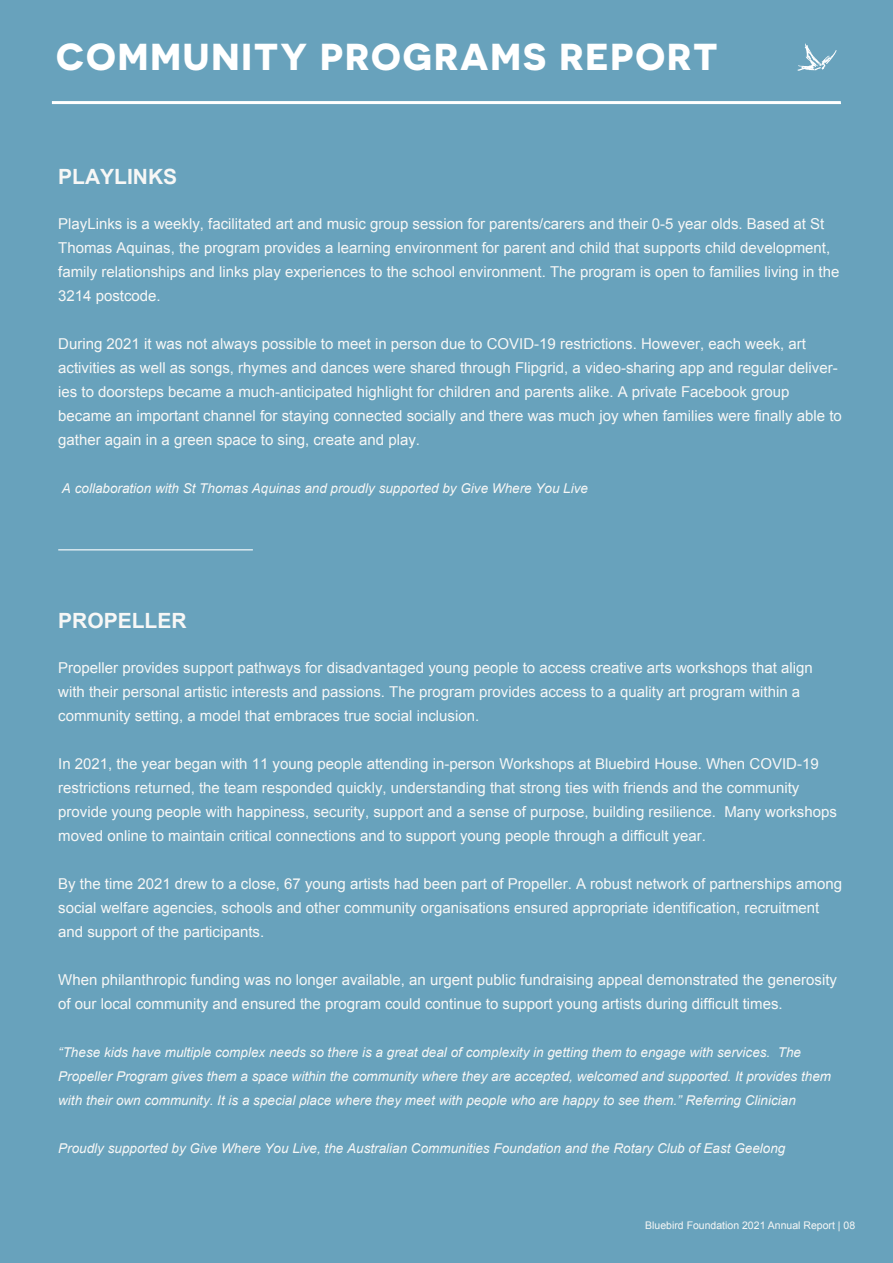
<style>
.page{position:relative;width:893px;height:1263px;background:#68a2bc}
.page>*{position:absolute;margin:0;border:0;box-sizing:border-box;transform-origin:0 0}
.t1{font:700 37.5px "Novecentosanswide";letter-spacing:.05em;color:#fff}
.t2{font:700 21px "Arial";color:#f7f7f6}
.t3{font:15px/24px "Arial";color:#f7f7f6}
.t4{font:italic 13.5px/24px "Arial";color:#f7f7f6}
.t5{font:10.5px "Arial";color:#f7f7f6}
</style>
<div class="page">
<svg style="left:52px;top:101px;width:789px;height:3px;background:#fafcfd"></svg>
<svg style="left:797px;top:44px;width:40px;height:27px"></svg>
<hr style="left:58px;top:549px;width:195px;height:1px;background:#fff">
<h1 class="t1" style="left:56px;top:34px;width:663px">COMMUNITY PROGRAMS REPORT</h1>
<h2 class="t2" style="left:58px;top:163px;width:121px">PLAYLINKS</h2>
<p class="t3" style="left:58px;top:211px;width:783px">PlayLinks is a weekly, facilitated art and music group session for parents/carers and their 0-5 year olds. Based at St Thomas Aquinas, the program provides a learning environment for parent and child that supports child development, family relationships and links play experiences to the school environment. The program is open to families living in the 3214 postcode.</p>
<p class="t3" style="left:58px;top:331px;width:785px">During 2021 it was not always possible to meet in person due to COVID-19 restrictions. However, each week, art activities as well as songs, rhymes and dances were shared through Flipgrid, a video-sharing app and regular deliver&shy;ies to doorsteps became a much-anticipated highlight for children and parents alike. A private Facebook group became an important channel for staying connected socially and there was much joy when families were finally able to gather again in a green space to sing, create and play.</p>
<p class="t4" style="left:62px;top:476px;width:527px">A collaboration with St Thomas Aquinas and proudly supported by Give Where You Live</p>
<h2 class="t2" style="left:58px;top:607px;width:130px">PROPELLER</h2>
<p class="t3" style="left:58px;top:655px;width:756px">Propeller provides support pathways for disadvantaged young people to access creative arts workshops that align with their personal artistic interests and passions. The program provides access to a quality art program within a community setting, a model that embraces true social inclusion.</p>
<p class="t3" style="left:58px;top:751px;width:780px">In 2021, the year began with 11 young people attending in-person Workshops at Bluebird House. When COVID-19 restrictions returned, the team responded quickly, understanding that strong ties with friends and the community provide young people with happiness, security, support and a sense of purpose, building resilience. Many workshops moved online to maintain critical connections and to support young people through a difficult year.</p>
<p class="t3" style="left:58px;top:871px;width:785px">By the time 2021 drew to a close, 67 young artists had been part of Propeller. A robust network of partnerships among social welfare agencies, schools and other community organisations ensured appropriate identification, recruitment and support of the participants.</p>
<p class="t3" style="left:58px;top:967px;width:780px">When philanthropic funding was no longer available, an urgent public fundraising appeal demonstrated the generosity of our local community and ensured the program could continue to support young artists during difficult times.</p>
<p class="t4" style="left:58px;top:1040px;width:774px">“These kids have multiple complex needs so there is a great deal of complexity in getting them to engage with services. The<br>Propeller Program gives them a space within the community where they are accepted, welcomed and supported. It provides them with their own community. It is a special place where they meet with people who are happy to see them.” Referring Clinician</p>
<p class="t4" style="left:58px;top:1136px;width:729px">Proudly supported by Give Where You Live, the Australian Communities Foundation and the Rotary Club of East Geelong</p>
<p class="t5" style="left:645px;top:1218px;width:211px">Bluebird Foundation 2021 Annual Report | 08</p>
</div>
